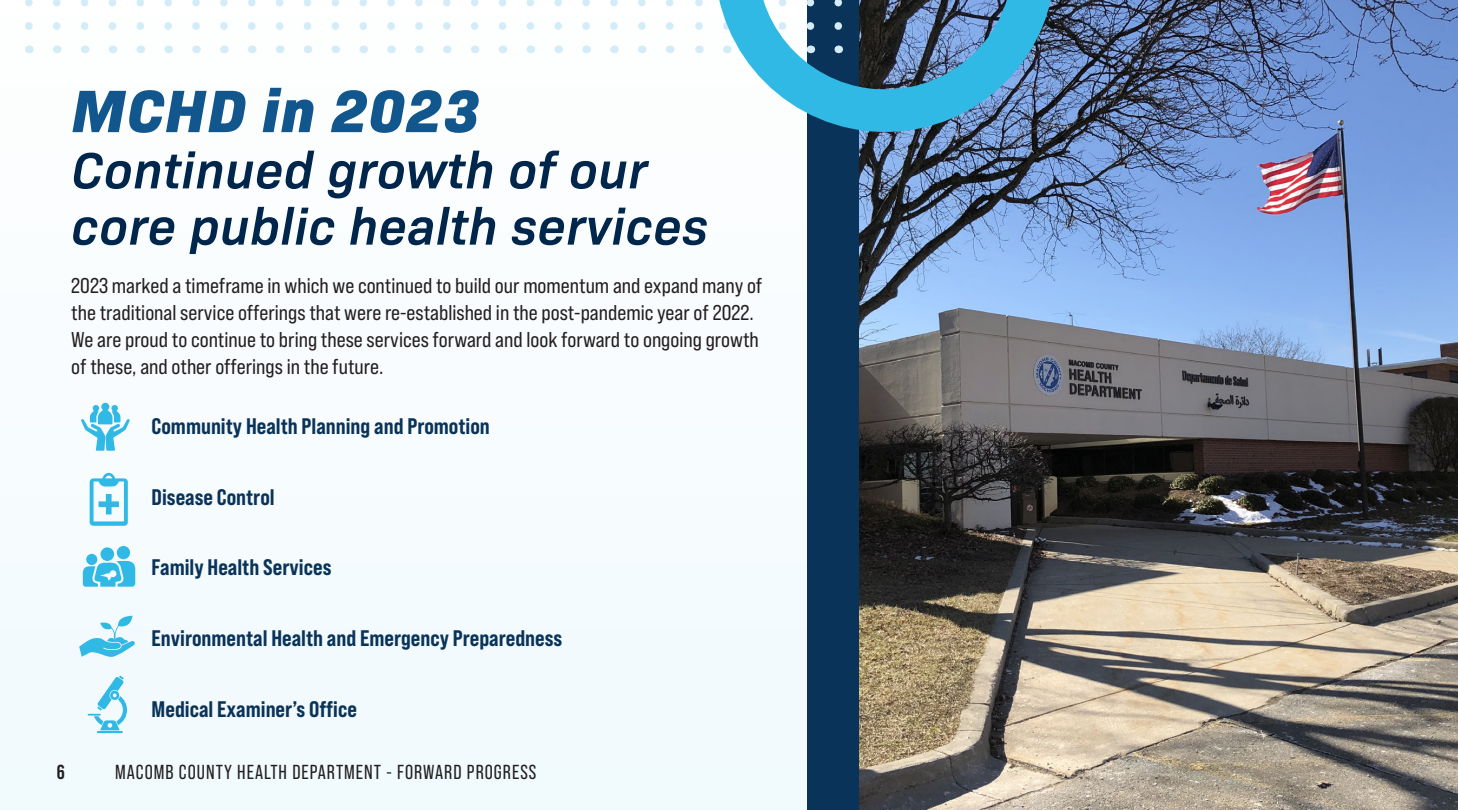
<style>
.page{position:relative;width:1458px;height:810px;background:#f8fcfe}
.page>*{position:absolute;margin:0;border:0;box-sizing:border-box;transform-origin:0 0}
.t1{font:italic 800 60.75px "Bio Sans";letter-spacing:.02em;color:#11568c}
.t2{font:italic 600 51.75px/56.2px "Bio Sans";letter-spacing:.005em;color:#00264c}
.Paragraph_Style_1{font:22.5px "Bebas Neue Pro Sm E Eb";color:#093358}
.Paragraph_Style_1-2{font:21.38px/27px "Bebas Neue Pro Sm E Rg";color:#231f20}
.t3{font:20.25px "Bebas Neue Pro";letter-spacing:.05em;color:#231f20}
.t4{font:700 20.25px "Bebas Neue Pro";color:#231f20}
</style>
<div class="page">
<div style="left:117px;top:546px;width:13px;height:13px;background:#31b9e6;border-radius:50%"></div>
<svg style="left:83px;top:561px;width:52px;height:26px"></svg>
<div style="left:86px;top:554px;width:11px;height:11px;background:#31b9e6;border-radius:50%"></div>
<div style="left:101px;top:547px;width:13px;height:14px;background:#31b9e6;border-radius:50%"></div>
<svg style="left:79px;top:616px;width:56px;height:41px"></svg>
<svg style="left:90px;top:473px;width:38px;height:53px"></svg>
<hr style="left:97px;top:731px;width:26px;height:2px;background:#31b9e6">
<svg style="left:88px;top:676px;width:39px;height:54px"></svg>
<img style="left:859px;top:0;width:599px;height:810px">
<div style="left:807px;top:0;width:52px;height:810px;background:#093358"></div>
<svg style="left:25px;top:0;width:8px;height:26px"></svg>
<svg style="left:53px;top:0;width:8px;height:26px"></svg>
<svg style="left:81px;top:0;width:7px;height:26px"></svg>
<svg style="left:109px;top:0;width:7px;height:26px"></svg>
<svg style="left:137px;top:0;width:7px;height:26px"></svg>
<svg style="left:164px;top:0;width:8px;height:26px"></svg>
<svg style="left:192px;top:0;width:8px;height:26px"></svg>
<svg style="left:220px;top:0;width:8px;height:26px"></svg>
<svg style="left:248px;top:0;width:8px;height:26px"></svg>
<svg style="left:276px;top:0;width:7px;height:26px"></svg>
<svg style="left:304px;top:0;width:7px;height:26px"></svg>
<svg style="left:332px;top:0;width:7px;height:26px"></svg>
<svg style="left:359px;top:0;width:8px;height:26px"></svg>
<svg style="left:387px;top:0;width:8px;height:26px"></svg>
<svg style="left:415px;top:0;width:8px;height:26px"></svg>
<svg style="left:443px;top:0;width:8px;height:26px"></svg>
<svg style="left:471px;top:0;width:7px;height:26px"></svg>
<svg style="left:499px;top:0;width:7px;height:26px"></svg>
<svg style="left:527px;top:0;width:7px;height:26px"></svg>
<svg style="left:554px;top:0;width:8px;height:26px"></svg>
<svg style="left:582px;top:0;width:8px;height:26px"></svg>
<svg style="left:610px;top:0;width:8px;height:26px"></svg>
<svg style="left:638px;top:0;width:8px;height:26px"></svg>
<svg style="left:666px;top:0;width:7px;height:26px"></svg>
<svg style="left:695px;top:0;width:8px;height:26px"></svg>
<svg style="left:719px;top:0;width:336px;height:132px"></svg>
<svg style="left:81px;top:403px;width:49px;height:48px"></svg>
<p class="t1" style="left:71px;top:64px;width:410px">MCHD in 2023</p>
<p class="t2" style="left:71px;top:138px;width:638px">Continued growth of our core public health services</p>
<p class="Paragraph_Style_1-2" style="left:71px;top:272px;width:693px">2023 marked a timeframe in which we continued to build our momentum and expand many of the traditional service offerings that were re-established in the post-pandemic year of 2022.<br>We are proud to continue to bring these services forward and look forward to ongoing growth of these, and other offerings in the future.</p>
<p class="Paragraph_Style_1" style="left:152px;top:413px;width:340px">Community Health Planning and Promotion</p>
<p class="Paragraph_Style_1" style="left:152px;top:483px;width:125px">Disease Control</p>
<p class="Paragraph_Style_1" style="left:152px;top:554px;width:181px">Family Health Services</p>
<p class="Paragraph_Style_1" style="left:152px;top:625px;width:412px">Environmental Health and Emergency Preparedness</p>
<p class="Paragraph_Style_1" style="left:152px;top:695px;width:207px">Medical Examiner’s Office</p>
<p class="t4" style="left:57px;top:761px;width:9px">6</p>
<p class="t3" style="left:115px;top:761px;width:423px">MACOMB COUNTY HEALTH DEPARTMENT - FORWARD PROGRESS</p>
</div>
